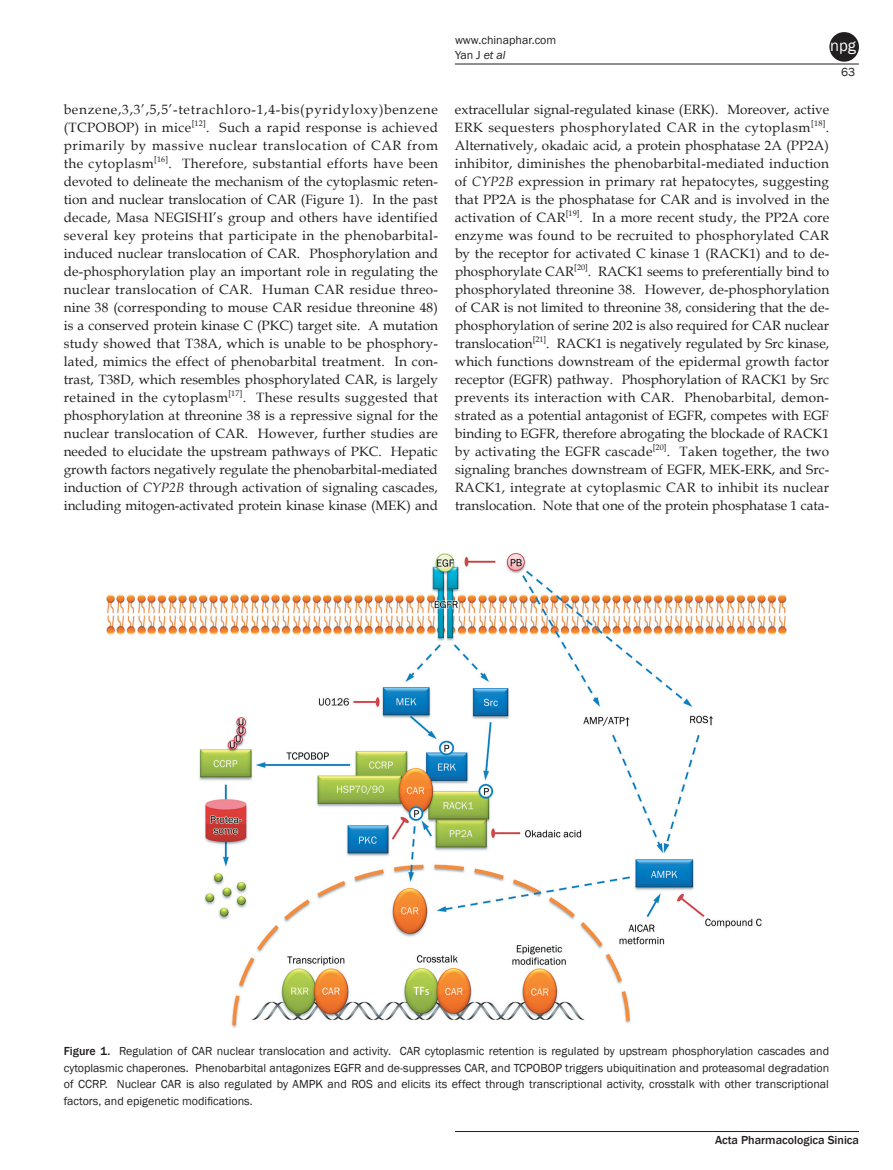
<style>
.page{position:relative;width:893px;height:1170px;background:#fff}
.page>*{position:absolute;margin:0;border:0;box-sizing:border-box;transform-origin:0 0}
.t1{font:16.5px "Franklin Gothic";color:#fff}
.t2{font:13.5px/18px "Book Antiqua";color:#231f20;text-align:justify}
.t3{font:12px/16.5px "Franklin Gothic";color:#231f20}
.t4{font:500 12px "Franklin Gothic";color:#231f20}
.s1{font-style:italic}
.s2{font-weight:500}
</style>
<div class="page">
<hr style="left:455px;top:64px;width:404px;height:1px;background:#231f20">
<hr style="left:455px;top:1131px;width:404px;height:1px;background:#231f20">
<div style="left:829px;top:32px;width:30px;height:30px;background:#231f20;border-radius:50%"></div>
<img style="left:106px;top:553px;width:681px;height:474px">
<p class="t2" style="left:64px;top:100px;width:376px">benzene,3,3’,5,5’-tetrachloro-1,4-bis(pyridyloxy)benzene (TCPOBOP) in mice<sup>[12]</sup>. Such a rapid response is achieved primarily by massive nuclear translocation of CAR from the cytoplasm<sup>[16]</sup>. Therefore, substantial efforts have been devoted to delineate the mechanism of the cytoplasmic reten&shy;tion and nuclear translocation of CAR (Figure 1). In the past decade, Masa Negishi</p>
<p class="t2" style="left:64px;top:208px;width:376px;text-indent:149px">’s group and others have identified several key proteins that participate in the phenobarbital&shy;induced nuclear translocation of CAR. Phosphorylation and de-phosphorylation play an important role in regulating the nuclear translocation of CAR. Human CAR residue threo&shy;nine 38 (corresponding to mouse CAR residue threonine 48) is a conserved protein kinase C (PKC) target site. A mutation study showed that T38A, which is unable to be phosphory&shy;lated, mimics the effect of phenobarbital treatment. In con&shy;trast, T38D, which resembles phosphorylated CAR, is largely retained in the cytoplasm<sup>[17]</sup>. These results suggested that phosphorylation at threonine 38 is a repressive signal for the nuclear translocation of CAR. However, further studies are needed to elucidate the upstream pathways of PKC. Hepatic growth factors negatively regulate the phenobarbital-mediated induction of <span class="s1">CYP2B</span> through activation of signaling cascades, including mitogen-activated protein kinase kinase (MEK) and</p>
<p class="t3" style="left:455px;top:33px;width:103px;line-height:15px">www.chinaphar.com<br>Yan J <span class="s1">et al</span></p>
<p class="t1" style="left:830px;top:35px;width:27px">npg</p>
<p class="t3" style="left:841px;top:64px;width:16px">63</p>
<p class="t2" style="left:455px;top:100px;width:376px">extracellular signal-regulated kinase (ERK). Moreover, active ERK sequesters phosphorylated CAR in the cytoplasm<sup>[18]</sup>.<br>Alternatively, okadaic acid, a protein phosphatase 2A (PP2A) inhibitor, diminishes the phenobarbital-mediated induction of <span class="s1">CYP2B</span> expression in primary rat hepatocytes, suggesting that PP2A is the phosphatase for CAR and is involved in the activation of CAR<sup>[19]</sup>. In a more recent study, the PP2A core enzyme was found to be recruited to phosphorylated CAR by the receptor for activated C kinase 1 (RACK1) and to de&shy;phosphorylate CAR<sup>[20]</sup>. RACK1 seems to preferentially bind to phosphorylated threonine 38. However, de-phosphorylation of CAR is not limited to threonine 38, considering that the de&shy;phosphorylation of serine 202 is also required for CAR nuclear translocation<sup>[21]</sup>. RACK1 is negatively regulated by Src kinase, which functions downstream of the epidermal growth factor receptor (EGFR) pathway. Phosphorylation of RACK1 by Src prevents its interaction with CAR. Phenobarbital, demon&shy;strated as a potential antagonist of EGFR, competes with EGF binding to EGFR, therefore abrogating the blockade of RACK1 by activating the EGFR cascade<sup>[20]</sup>. Taken together, the two signaling branches downstream of EGFR, MEK-ERK, and Src-RACK1, integrate at cytoplasmic CAR to inhibit its nuclear translocation. Note that one of the protein phosphatase 1 cata-</p>
<p class="t3" style="left:64px;top:1042px;width:767px;text-align:justify"><span class="s2">Figure 1.</span> Regulation of CAR nuclear translocation and activity. CAR cytoplasmic retention is regulated by upstream phosphorylation cascades and cytoplasmic chaperones. Phenobarbital antagonizes EGFR and de-suppresses CAR, and TCPOBOP triggers ubiquitination and proteasomal degradation of CCRP. Nuclear CAR is also regulated by AMPK and ROS and elicits its effect through transcriptional activity, crosstalk with other transcriptional factors, and epigenetic modifications.</p>
<p class="t4" style="left:715px;top:1132px;width:145px">Acta Pharmacologica Sinica</p>
</div>
